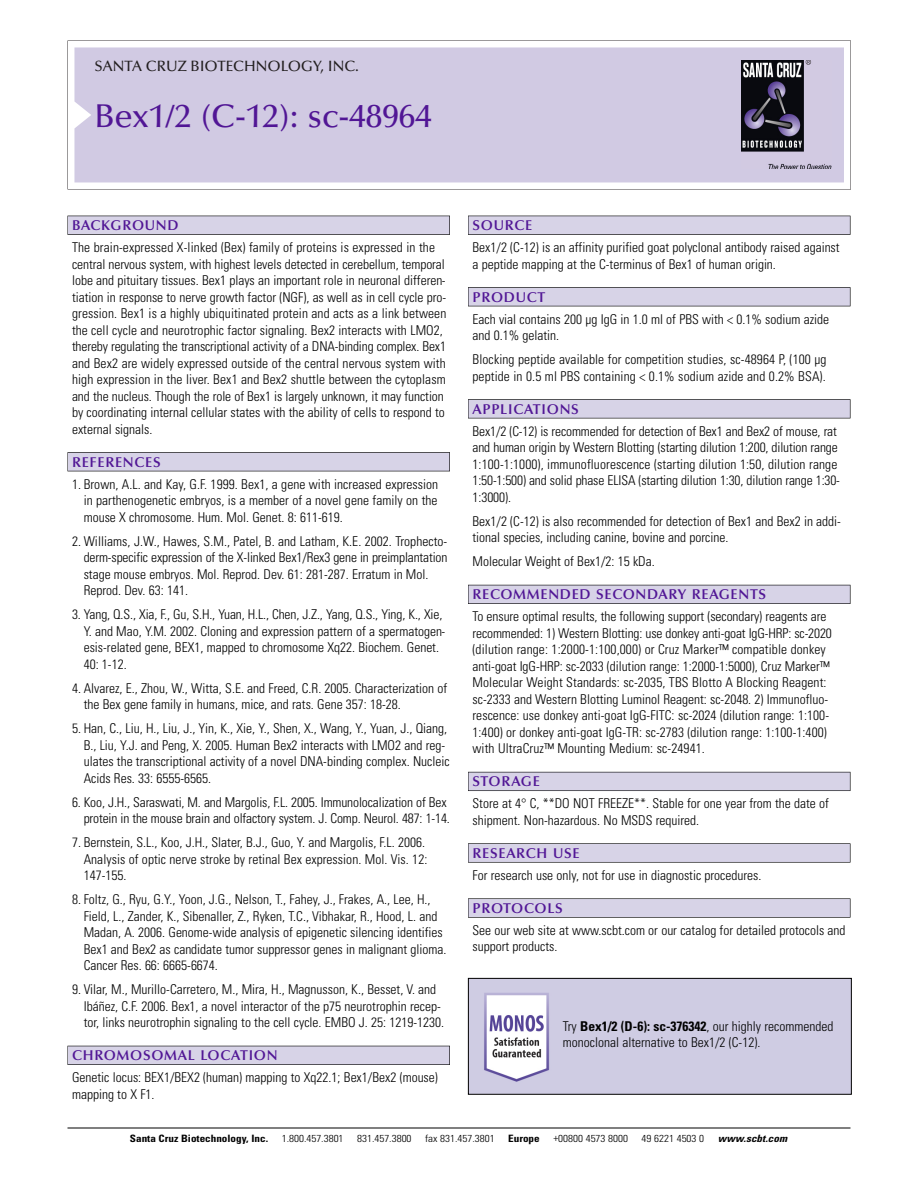
<style>
.page{position:relative;width:918px;height:1188px;background:#fff}
.page>*{position:absolute;margin:0;border:0;box-sizing:border-box;transform-origin:0 0}
.t1{font:500 33px "Optima";color:#511695}
.t2{font:500 15px "Optima";color:#231f20}
.t3{font:600 14.25px "Optima";letter-spacing:.05em;color:#511695}
.t4{font:300 condensed 13.5px/16.5px "Univers";color:#000}
.t5{font:300 condensed 10.2px "Univers";color:#000;scale:1.1 1}
.t6{font:700 condensed 10.2px "Univers";color:#000;scale:1.1 1}
.t7{font:italic 700 condensed 10.2px "Univers";letter-spacing:.005em;color:#000;scale:1.1 1}
.s1{font-weight:700}
</style>
<div class="page">
<svg style="left:68px;top:40px;width:783px;height:149px"></svg>
<div style="left:74px;top:47px;width:770px;height:135px;background:#d1cae3"></div>
<img style="left:741px;top:60px;width:90px;height:108px">
<div style="left:68px;top:216px;width:382px;height:19px;background:#525155"></div>
<div style="left:68px;top:216px;width:381px;height:18px;background:#d7d3e7"></div>
<div style="left:68px;top:452px;width:382px;height:19px;background:#525155"></div>
<div style="left:68px;top:453px;width:381px;height:18px;background:#d7d3e7"></div>
<div style="left:68px;top:1046px;width:382px;height:19px;background:#525158"></div>
<div style="left:68px;top:1046px;width:381px;height:18px;background:#d7d3e7"></div>
<div style="left:468px;top:216px;width:382px;height:19px;background:#525155"></div>
<div style="left:468px;top:216px;width:382px;height:18px;background:#d7d3e7"></div>
<div style="left:468px;top:287px;width:382px;height:19px;background:#525155"></div>
<div style="left:468px;top:288px;width:382px;height:18px;background:#d7d3e7"></div>
<div style="left:468px;top:399px;width:382px;height:19px;background:#545357"></div>
<div style="left:468px;top:400px;width:382px;height:18px;background:#d7d3e7"></div>
<div style="left:468px;top:585px;width:382px;height:19px;background:#54535a"></div>
<div style="left:468px;top:585px;width:382px;height:18px;background:#d7d3e7"></div>
<div style="left:468px;top:772px;width:382px;height:19px;background:#5b5a62"></div>
<div style="left:468px;top:772px;width:382px;height:18px;background:#d7d3e7"></div>
<div style="left:468px;top:843px;width:382px;height:20px;background:#666667"></div>
<div style="left:468px;top:844px;width:382px;height:18px;background:#d7d3e7"></div>
<div style="left:468px;top:898px;width:382px;height:20px;background:#666"></div>
<div style="left:468px;top:899px;width:382px;height:18px;background:#d7d3e7"></div>
<hr style="left:68px;top:1128px;width:782px;height:1px;background:#000">
<img style="left:470px;top:980px;width:380px;height:113px">
<div style="left:468px;top:978px;width:384px;height:117px;border:1px solid #000"></div>
<p class="t2" style="left:94px;top:61px;width:266px">SANTA CRUZ BIOTECHNOLOGY, INC.</p>
<h1 class="t1" style="left:94px;top:103px;width:339px">Bex1/2 (C-12): sc-48964</h1>
<p class="t3" style="left:72px;top:219px;width:108px">BACKGROUND</p>
<p class="t4" style="left:72px;top:240px;width:376px">The brain-expressed X-linked (Bex) family of proteins is expressed in the central nervous system, with highest levels detected in cerebellum, temporal lobe and pituitary tissues. Bex1 plays an important role in neuronal differen&shy;tiation in response to nerve growth factor (NGF), as well as in cell cycle pro&shy;gression. Bex1 is a highly ubiquitinated protein and acts as a link between the cell cycle and neurotrophic factor signaling. Bex2 interacts with LMO2, thereby regulating the transcriptional activity of a DNA-binding complex. Bex1 and Bex2 are widely expressed outside of the central nervous system with high expression in the liver. Bex1 and Bex2 shuttle between the cytoplasm and the nucleus. Though the role of Bex1 is largely unknown, it may function by coordinating internal cellular states with the ability of cells to respond to external signals.</p>
<p class="t3" style="left:72px;top:456px;width:90px">REFERENCES</p>
<p class="t4" style="left:84px;top:477px;width:356px;text-align:justify;text-indent:-12px">1. Brown, A.L. and Kay, G.F. 1999. Bex1, a gene with increased expression in parthenogenetic embryos, is a member of a novel gene family on the mouse X chromosome. Hum. Mol. Genet. 8: 611-619.</p>
<p class="t4" style="left:84px;top:534px;width:365px;text-indent:-12px">2. Williams, J.W., Hawes, S.M., Patel, B. and Latham, K.E. 2002. Trophecto&shy;derm-specific expression of the X-linked Bex1/Rex3 gene in preimplantation stage mouse embryos. Mol. Reprod. Dev. 61: 281-287. Erratum in Mol.<br>Reprod. Dev. 63: 141.</p>
<p class="t4" style="left:84px;top:607px;width:363px;text-indent:-12px">3. Yang, Q.S., Xia, F., Gu, S.H., Yuan, H.L., Chen, J.Z., Yang, Q.S., Ying, K., Xie, Y. and Mao, Y.M. 2002. Cloning and expression pattern of a spermatogen&shy;esis-related gene, BEX1, mapped to chromosome Xq22. Biochem. Genet.<br>40: 1-12.</p>
<p class="t4" style="left:84px;top:681px;width:365px;text-indent:-12px">4. Alvarez, E., Zhou, W., Witta, S.E. and Freed, C.R. 2005. Characterization of the Bex gene family in humans, mice, and rats. Gene 357: 18-28.</p>
<p class="t4" style="left:84px;top:721px;width:368px;text-indent:-12px">5. Han, C., Liu, H., Liu, J., Yin, K., Xie, Y., Shen, X., Wang, Y., Yuan, J., Qiang, B., Liu, Y.J. and Peng, X. 2005. Human Bex2 interacts with LMO2 and reg&shy;ulates the transcriptional activity of a novel DNA-binding complex. Nucleic Acids Res. 33: 6555-6565.</p>
<p class="t4" style="left:72px;top:795px;width:379px;text-align:right">6. Koo, J.H., Saraswati, M. and Margolis, F.L. 2005. Immunolocalization of Bex protein in the mouse brain and olfactory system. J. Comp. Neurol. 487: 1-14.</p>
<p class="t4" style="left:84px;top:835px;width:345px;text-indent:-12px">7. Bernstein, S.L., Koo, J.H., Slater, B.J., Guo, Y. and Margolis, F.L. 2006.<br>Analysis of optic nerve stroke by retinal Bex expression. Mol. Vis. 12:<br>147-155.</p>
<p class="t4" style="left:84px;top:892px;width:364px;text-indent:-12px">8. Foltz, G., Ryu, G.Y., Yoon, J.G., Nelson, T., Fahey, J., Frakes, A., Lee, H., Field, L., Zander, K., Sibenaller, Z., Ryken, T.C., Vibhakar, R., Hood, L. and Madan, A. 2006. Genome-wide analysis of epigenetic silencing identifies Bex1 and Bex2 as candidate tumor suppressor genes in malignant glioma.<br>Cancer Res. 66: 6665-6674.</p>
<p class="t4" style="left:84px;top:982px;width:362px;text-indent:-12px">9. Vilar, M., Murillo-Carretero, M., Mira, H., Magnusson, K., Besset, V. and<br>Ibáñez, C.F. 2006. Bex1, a novel interactor of the p75 neurotrophin recep&shy;tor, links neurotrophin signaling to the cell cycle. EMBO J. 25: 1219-1230.</p>
<p class="t3" style="left:72px;top:1050px;width:207px">CHROMOSOMAL LOCATION</p>
<p class="t4" style="left:72px;top:1070px;width:367px">Genetic locus: BEX1/BEX2 (human) mapping to Xq22.1; Bex1/Bex2 (mouse) mapping to X F1.</p>
<p class="t3" style="left:473px;top:219px;width:61px">SOURCE</p>
<p class="t4" style="left:473px;top:240px;width:369px">Bex1/2 (C-12) is an affinity purified goat polyclonal antibody raised against a peptide mapping at the C-terminus of Bex1 of human origin.</p>
<p class="t3" style="left:473px;top:291px;width:74px">PRODUCT</p>
<p class="t4" style="left:473px;top:312px;width:358px">Each vial contains 200 µg IgG in 1.0 ml of PBS with &lt; 0.1% sodium azide and 0.1% gelatin.</p>
<p class="t4" style="left:473px;top:352px;width:356px">Blocking peptide available for competition studies, sc-48964 P, (100 µg peptide in 0.5 ml PBS containing &lt; 0.1% sodium azide and 0.2% BSA).</p>
<p class="t3" style="left:473px;top:403px;width:108px">APPLICATIONS</p>
<p class="t4" style="left:473px;top:424px;width:369px">Bex1/2 (C-12) is recommended for detection of Bex1 and Bex2 of mouse, rat and human origin by Western Blotting (starting dilution 1:200, dilution range 1:100-1:1000), immunofluorescence (starting dilution 1:50, dilution range 1:50-1:500) and solid phase ELISA (starting dilution 1:30, dilution range 1:30- 1:3000).</p>
<p class="t4" style="left:473px;top:514px;width:370px">Bex1/2 (C-12) is also recommended for detection of Bex1 and Bex2 in addi&shy;tional species, including canine, bovine and porcine.</p>
<p class="t4" style="left:473px;top:554px;width:184px">Molecular Weight of Bex1/2: 15 kDa.</p>
<p class="t3" style="left:473px;top:589px;width:295px">RECOMMENDED SECONDARY REAGENTS</p>
<p class="t4" style="left:473px;top:609px;width:361px">To ensure optimal results, the following support (secondary) reagents are recommended: 1) Western Blotting: use donkey anti-goat IgG-HRP: sc-2020 (dilution range: 1:2000-1:100,000) or Cruz Marker™ compatible donkey anti-goat IgG-HRP: sc-2033 (dilution range: 1:2000-1:5000), Cruz Marker™ Molecular Weight Standards: sc-2035, TBS Blotto A Blocking Reagent: sc-2333 and Western Blotting Luminol Reagent: sc-2048. 2) Immunofluo&shy;rescence: use donkey anti-goat IgG-FITC: sc-2024 (dilution range: 1:100- 1:400) or donkey anti-goat IgG-TR: sc-2783 (dilution range: 1:100-1:400) with UltraCruz™ Mounting Medium: sc-24941.</p>
<p class="t3" style="left:473px;top:776px;width:69px">STORAGE</p>
<p class="t4" style="left:473px;top:796px;width:358px">Store at 4° C, **DO NOT FREEZE**. Stable for one year from the date of shipment. Non-hazardous. No MSDS required.</p>
<p class="t3" style="left:473px;top:847px;width:109px">RESEARCH USE</p>
<p class="t4" style="left:473px;top:868px;width:290px">For research use only, not for use in diagnostic procedures.</p>
<p class="t3" style="left:473px;top:902px;width:92px">PROTOCOLS</p>
<p class="t4" style="left:473px;top:923px;width:375px">See our web site at www.scbt.com or our catalog for detailed protocols and support products.</p>
<p class="t4" style="left:563px;top:1019px;width:272px">Try <span class="s1">Bex1/2 (D-6): sc-376342</span>, our highly recommended monoclonal alternative to Bex1/2 (C-12).</p>
<p class="t6" style="left:130px;top:1135px;width:127px">Santa Cruz Biotechnology, Inc.</p>
<p class="t5" style="left:282px;top:1135px;width:58px">1.800.457.3801</p>
<p class="t5" style="left:357px;top:1135px;width:51px">831.457.3800</p>
<p class="t5" style="left:425px;top:1135px;width:65px">fax 831.457.3801</p>
<p class="t6" style="left:508px;top:1135px;width:30px">Europe</p>
<p class="t5" style="left:553px;top:1135px;width:69px">+00800 4573 8000</p>
<p class="t5" style="left:642px;top:1135px;width:58px">49 6221 4503 0</p>
<p class="t7" style="left:718px;top:1135px;width:64px">www.scbt.com</p>
</div>
